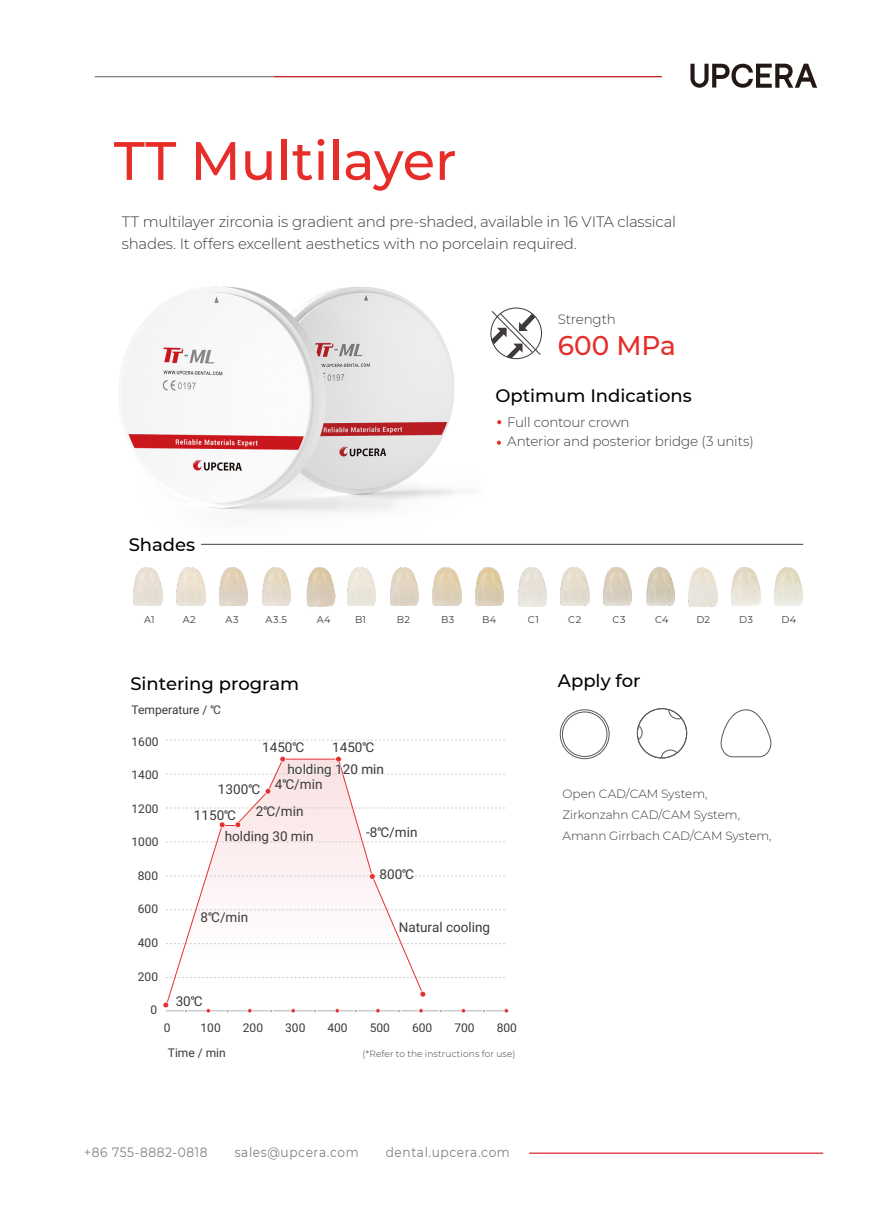
<style>
.page{position:relative;width:893px;height:1212px;background:#fff}
.page>*{position:absolute;margin:0;border:0;box-sizing:border-box;transform-origin:0 0}
.t1{font:500 54px "Montserrat";color:#e62d29}
.t2{font:500 27px "Montserrat";color:#e62d29}
.t3{font:500 18px "Montserrat";color:#040000}
.t4{font:300 15px/22.2px "Montserrat";letter-spacing:-.015em;color:#3e3a39}
.t5{font:13.5px/27.2px "Roboto";color:#3d3a39}
.t6{font:300 13.5px/19.5px "Montserrat";letter-spacing:-.01em;color:#3e3a39}
.t7{font:13.5px "Montserrat";letter-spacing:.05em;color:#808080;scale:.9 1}
.t8{font:12px "Roboto";color:#3d3a39}
.t9{font:300 12px/21px "Montserrat";letter-spacing:-.005em;color:#3e3a39}
.t10{font:9.75px "Montserrat";letter-spacing:.03em;color:#3e3a39}
.t11{font:300 9px "Montserrat";letter-spacing:.015em;color:#3e3a39}
</style>
<div class="page">
<hr style="left:529px;top:1152px;width:294px;height:2px;background:#d40e19">
<svg style="left:690px;top:64px;width:127px;height:24px"></svg>
<hr style="left:95px;top:76px;width:179px;height:1px;background:#7f7f80">
<hr style="left:274px;top:76px;width:388px;height:1px;background:#c5171e">
<svg style="left:720px;top:709px;width:52px;height:49px"></svg>
<svg style="left:637px;top:723px;width:6px;height:19px"></svg>
<svg style="left:668px;top:710px;width:15px;height:9px"></svg>
<svg style="left:661px;top:749px;width:19px;height:9px"></svg>
<div style="left:637px;top:708px;width:50px;height:50px;border:1px solid #595757;border-radius:50%"></div>
<div style="left:560px;top:709px;width:50px;height:50px;border:1px solid #595757;border-radius:50%"></div>
<div style="left:562px;top:711px;width:45px;height:46px;border:1px solid #595757;border-radius:50%"></div>
<hr style="left:201px;top:544px;width:602px;height:1px;background:#595757">
<svg style="left:424px;top:808px;width:81px;height:1px"></svg>
<svg style="left:424px;top:842px;width:81px;height:1px"></svg>
<svg style="left:424px;top:909px;width:81px;height:1px"></svg>
<svg style="left:424px;top:943px;width:81px;height:1px"></svg>
<svg style="left:424px;top:977px;width:81px;height:1px"></svg>
<svg style="left:166px;top:778px;width:258px;height:224px"></svg>
<svg style="left:166px;top:740px;width:339px;height:1px"></svg>
<hr style="left:166px;top:1010px;width:340px;height:1px;background:#b4b4b5">
<svg style="left:219px;top:821px;width:6px;height:7px"></svg>
<svg style="left:163px;top:1002px;width:6px;height:6px"></svg>
<svg style="left:235px;top:821px;width:6px;height:7px"></svg>
<svg style="left:166px;top:756px;width:339px;height:22px"></svg>
<svg style="left:166px;top:873px;width:339px;height:6px"></svg>
<svg style="left:420px;top:991px;width:6px;height:6px"></svg>
<svg style="left:265px;top:788px;width:6px;height:6px"></svg>
<svg style="left:497px;top:420px;width:4px;height:4px"></svg>
<svg style="left:497px;top:441px;width:4px;height:4px"></svg>
<div style="left:490px;top:308px;width:52px;height:51px;border:1px solid #3e3a39;border-radius:50%"></div>
<svg style="left:491px;top:310px;width:50px;height:48px"></svg>
<img style="left:134px;top:568px;width:28px;height:38px">
<img style="left:177px;top:568px;width:28px;height:38px">
<img style="left:219px;top:568px;width:29px;height:38px">
<img style="left:262px;top:568px;width:28px;height:38px">
<img style="left:306px;top:568px;width:30px;height:39px">
<img style="left:348px;top:568px;width:28px;height:38px">
<img style="left:390px;top:568px;width:28px;height:38px">
<img style="left:433px;top:568px;width:28px;height:38px">
<img style="left:518px;top:568px;width:29px;height:38px">
<img style="left:561px;top:568px;width:28px;height:38px">
<img style="left:604px;top:568px;width:28px;height:38px">
<img style="left:689px;top:567px;width:28px;height:39px">
<img style="left:732px;top:568px;width:28px;height:38px">
<img style="left:775px;top:568px;width:28px;height:38px">
<img style="left:121px;top:286px;width:368px;height:259px">
<svg style="left:206px;top:1008px;width:5px;height:5px"></svg>
<svg style="left:248px;top:1008px;width:4px;height:5px"></svg>
<svg style="left:291px;top:1008px;width:4px;height:5px"></svg>
<svg style="left:335px;top:1008px;width:4px;height:5px"></svg>
<svg style="left:376px;top:1008px;width:4px;height:5px"></svg>
<svg style="left:419px;top:1008px;width:4px;height:5px"></svg>
<svg style="left:461px;top:1008px;width:5px;height:5px"></svg>
<svg style="left:504px;top:1008px;width:5px;height:5px"></svg>
<img style="left:476px;top:568px;width:28px;height:37px">
<img style="left:646px;top:568px;width:29px;height:38px">
<h1 class="t1" style="left:114px;top:123px;width:344px">TT Multilayer</h1>
<p class="t4" style="left:122px;top:210px;width:556px">TT multilayer zirconia is gradient and pre-shaded, available in 16 VITA classical shades. It offers excellent aesthetics with no porcelain required.</p>
<p class="t6" style="left:558px;top:309px;width:60px">Strength</p>
<h2 class="t2" style="left:558px;top:327px;width:120px">600 MPa</h2>
<p class="t3" style="left:129px;top:532px;width:68px">Shades</p>
<p class="t3" style="left:495px;top:383px;width:198px">Optimum Indications</p>
<p class="t6" style="left:507px;top:412px;width:248px">Full contour crown<br>Anterior and posterior bridge (3 units)</p>
<p class="t10" style="left:482px;top:613px;width:16px">B4</p>
<p class="t10" style="left:655px;top:613px;width:15px">C4</p>
<p class="t10" style="left:144px;top:613px;width:12px">A1</p>
<p class="t10" style="left:183px;top:613px;width:15px">A2</p>
<p class="t10" style="left:226px;top:613px;width:15px">A3</p>
<p class="t10" style="left:266px;top:613px;width:23px">A3.5</p>
<p class="t10" style="left:317px;top:613px;width:15px">A4</p>
<p class="t10" style="left:355px;top:613px;width:12px">B1</p>
<p class="t10" style="left:397px;top:613px;width:15px">B2</p>
<p class="t10" style="left:441px;top:613px;width:15px">B3</p>
<p class="t10" style="left:528px;top:613px;width:12px">C1</p>
<p class="t10" style="left:568px;top:613px;width:14px">C2</p>
<p class="t10" style="left:613px;top:613px;width:14px">C3</p>
<p class="t10" style="left:696px;top:613px;width:15px">D2</p>
<p class="t10" style="left:739px;top:613px;width:15px">D3</p>
<p class="t10" style="left:781px;top:613px;width:16px">D4</p>
<p class="t3" style="left:130px;top:670px;width:170px">Sintering program</p>
<p class="t8" style="left:132px;top:701px;width:91px">Temperature / ℃</p>
<p class="t8" style="left:132px;top:733px;width:28px">1600</p>
<p class="t8" style="left:132px;top:766px;width:28px">1400</p>
<p class="t8" style="left:132px;top:800px;width:28px">1200</p>
<p class="t8" style="left:132px;top:834px;width:28px">1000</p>
<p class="t8" style="left:138px;top:867px;width:22px">800</p>
<p class="t8" style="left:138px;top:901px;width:22px">600</p>
<p class="t8" style="left:138px;top:934px;width:22px">400</p>
<p class="t8" style="left:138px;top:968px;width:22px">200</p>
<p class="t8" style="left:151px;top:1001px;width:8px">0</p>
<p class="t5" style="left:262px;top:733px;width:44px">1450℃</p>
<p class="t5" style="left:288px;top:735px;width:98px;line-height:22.5px;text-indent:45px">1450℃ holding 120 min</p>
<p class="t5" style="left:256px;top:770px;width:68px;text-indent:19px">4℃/min<br>2℃/min</p>
<p class="t5" style="left:218px;top:775px;width:44px">1300℃</p>
<p class="t5" style="left:194px;top:801px;width:44px">1150℃</p>
<p class="t5" style="left:225px;top:822px;width:90px">holding 30 min</p>
<p class="t5" style="left:201px;top:903px;width:49px">8℃/min</p>
<p class="t5" style="left:176px;top:987px;width:29px">30℃</p>
<p class="t5" style="left:366px;top:818px;width:53px">-8℃/min</p>
<p class="t5" style="left:379px;top:860px;width:36px">800℃</p>
<p class="t5" style="left:399px;top:913px;width:93px">Natural cooling</p>
<p class="t8" style="left:164px;top:1019px;width:8px">0</p>
<p class="t8" style="left:201px;top:1019px;width:22px">100</p>
<p class="t8" style="left:243px;top:1019px;width:22px">200</p>
<p class="t8" style="left:285px;top:1019px;width:22px">300</p>
<p class="t8" style="left:327px;top:1019px;width:22px">400</p>
<p class="t8" style="left:370px;top:1019px;width:22px">500</p>
<p class="t8" style="left:412px;top:1019px;width:22px">600</p>
<p class="t8" style="left:454px;top:1019px;width:22px">700</p>
<p class="t8" style="left:497px;top:1019px;width:22px">800</p>
<p class="t8" style="left:168px;top:1044px;width:59px">Time / min</p>
<p class="t11" style="left:363px;top:1047px;width:154px">(*Refer to the instructions for use)</p>
<p class="t7" style="left:84px;top:1143px;width:139px">+86 755-8882-0818</p>
<p class="t7" style="left:235px;top:1143px;width:139px">sales@upcera.com</p>
<p class="t7" style="left:386px;top:1143px;width:139px">dental.upcera.com</p>
<p class="t3" style="left:558px;top:668px;width:84px">Apply for</p>
<p class="t9" style="left:562px;top:783px;width:211px">Open CAD/CAM System,<br>Zirkonzahn CAD/CAM System,<br>Amann Girrbach CAD/CAM System,</p>
</div>
